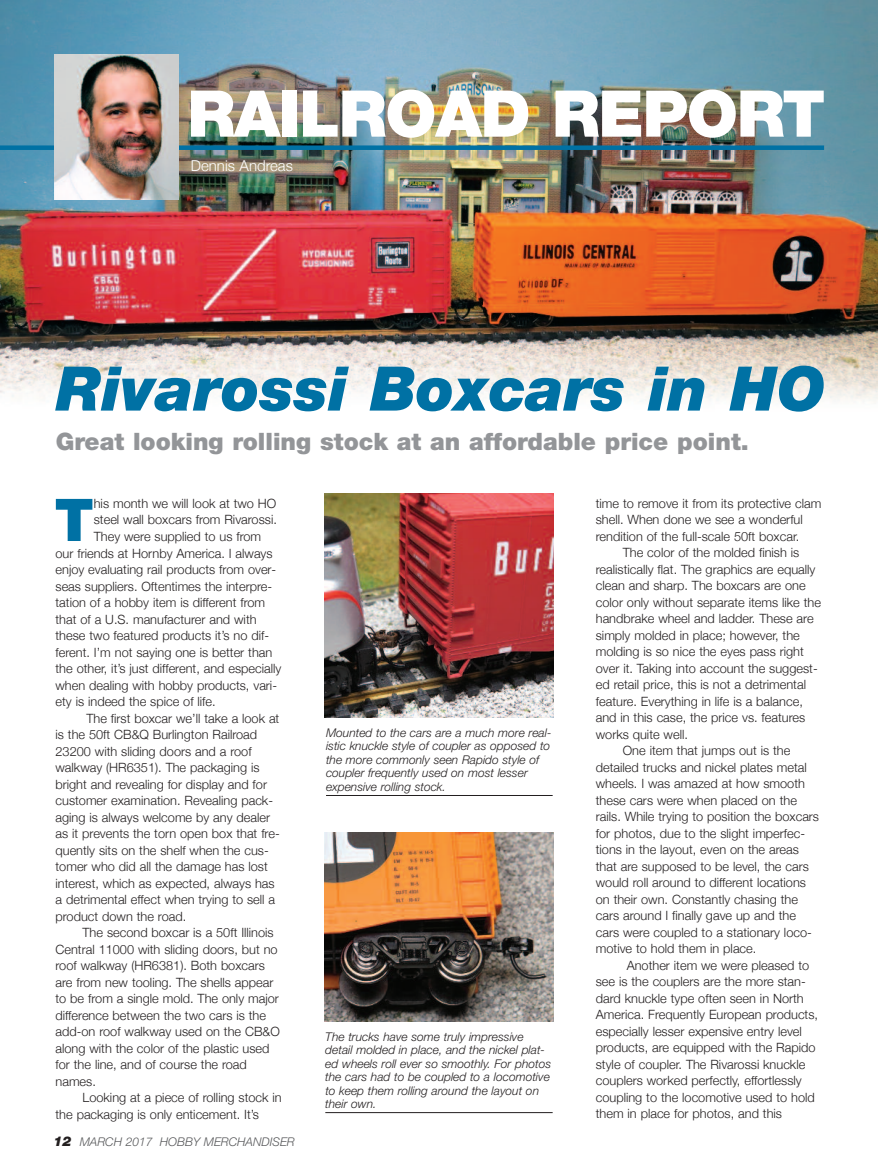
<style>
.page{position:relative;width:878px;height:1175px;background:#fff}
.page>*{position:absolute;margin:0;border:0;box-sizing:border-box;transform-origin:0 0}
.t1{font:900 64.5px "Helvetica Neue";letter-spacing:-.02em;color:#fff}
.t2{font:italic 900 61.5px "Helvetica Neue";color:#0071a4}
.t3{font:900 58.95px "Helvetica Neue";color:#0071a4}
.t4{font:900 24px "Helvetica Neue";color:#939598}
.t5{font:300 15px "Helvetica Neue";color:#fff}
.t6{font:300 12.75px "Helvetica Neue";color:#231f20}
.t7{font:italic 300 12px/13.5px "Helvetica Neue";color:#231f20}
.t8{font:italic 300 12px "Helvetica Neue";color:#57585a}
.s1{font-weight:900;font-size:13.5px;color:#231f20}
</style>
<div class="page">
<img style="left:0;top:0;width:878px;height:403px">
<div style="left:0;top:145px;width:824px;height:5px;background:#0071a4"></div>
<img style="left:54px;top:55px;width:125px;height:145px">
<hr style="left:326px;top:795px;width:226px;height:1px;background:#231f20">
<img style="left:324px;top:493px;width:230px;height:225px">
<hr style="left:325px;top:1112px;width:227px;height:1px;background:#231f20">
<img style="left:324px;top:832px;width:229px;height:189px">
<h1 class="t1" style="left:187px;top:91px;width:639px">RAILROAD REPORT</h1>
<p class="t5" style="left:191px;top:156px;width:104px">Dennis Andreas</p>
<h2 class="t2" style="left:56px;top:367px;width:771px">Rivarossi Boxcars in HO</h2>
<h3 class="t4" style="left:56px;top:433px;width:694px">Great looking rolling stock at an affordable price point.</h3>
<h3 class="t3" style="left:54px;top:499px;width:41px">T</h3>
<p class="t6" style="left:94px;top:495px;width:184px">his month we will look at two HO</p>
<p class="t6" style="left:94px;top:512px;width:185px">steel wall boxcars from Rivarossi.</p>
<p class="t6" style="left:94px;top:528px;width:169px">They were supplied to us from</p>
<p class="t6" style="left:56px;top:545px;width:219px">our friends at Hornby America. I always</p>
<p class="t6" style="left:56px;top:561px;width:222px">enjoy evaluating rail products from over-</p>
<p class="t6" style="left:56px;top:578px;width:218px">seas suppliers. Oftentimes the interpre-</p>
<p class="t6" style="left:56px;top:594px;width:211px">tation of a hobby item is different from</p>
<p class="t6" style="left:56px;top:611px;width:202px">that of a U.S. manufacturer and with</p>
<p class="t6" style="left:56px;top:627px;width:215px">these two featured products it’s no dif-</p>
<p class="t6" style="left:56px;top:644px;width:218px">ferent. I’m not saying one is better than</p>
<p class="t6" style="left:56px;top:660px;width:227px">the other, it’s just different, and especially</p>
<p class="t6" style="left:56px;top:677px;width:223px">when dealing with hobby products, vari-</p>
<p class="t6" style="left:56px;top:693px;width:162px">ety is indeed the spice of life.</p>
<p class="t6" style="left:86px;top:710px;width:194px">The first boxcar we’ll take a look at</p>
<p class="t6" style="left:56px;top:726px;width:203px">is the 50ft CB&amp;Q Burlington Railroad</p>
<p class="t6" style="left:56px;top:743px;width:198px">23200 with sliding doors and a roof</p>
<p class="t6" style="left:56px;top:759px;width:205px">walkway (HR6351). The packaging is</p>
<p class="t6" style="left:56px;top:776px;width:213px">bright and revealing for display and for</p>
<p class="t6" style="left:56px;top:792px;width:219px">customer examination. Revealing pack-</p>
<p class="t6" style="left:56px;top:809px;width:216px">aging is always welcome by any dealer</p>
<p class="t6" style="left:56px;top:825px;width:226px">as it prevents the torn open box that fre-</p>
<p class="t6" style="left:56px;top:842px;width:215px">quently sits on the shelf when the cus-</p>
<p class="t6" style="left:56px;top:858px;width:214px">tomer who did all the damage has lost</p>
<p class="t6" style="left:56px;top:875px;width:221px">interest, which as expected, always has</p>
<p class="t6" style="left:56px;top:891px;width:221px">a detrimental effect when trying to sell a</p>
<p class="t6" style="left:56px;top:908px;width:132px">product down the road.</p>
<p class="t6" style="left:83px;top:924px;width:193px">The second boxcar is a 50ft Illinois</p>
<p class="t6" style="left:56px;top:941px;width:224px">Central 11000 with sliding doors, but no</p>
<p class="t6" style="left:56px;top:957px;width:211px">roof walkway (HR6381). Both boxcars</p>
<p class="t6" style="left:56px;top:974px;width:219px">are from new tooling. The shells appear</p>
<p class="t6" style="left:56px;top:990px;width:225px">to be from a single mold. The only major</p>
<p class="t6" style="left:56px;top:1007px;width:212px">difference between the two cars is the</p>
<p class="t6" style="left:56px;top:1023px;width:226px">add-on roof walkway used on the CB&amp;O</p>
<p class="t6" style="left:56px;top:1040px;width:215px">along with the color of the plastic used</p>
<p class="t6" style="left:56px;top:1056px;width:193px">for the line, and of course the road</p>
<p class="t6" style="left:56px;top:1073px;width:42px">names.</p>
<p class="t6" style="left:83px;top:1089px;width:201px">Looking at a piece of rolling stock in</p>
<p class="t6" style="left:56px;top:1106px;width:205px">the packaging is only enticement. It’s</p>
<p class="t8" style="left:54px;top:1137px;width:243px"><span class="s1">12</span> MARCH 2017 HOBBY MERCHANDISER</p>
<p class="t7" style="left:326px;top:727px;width:227px">Mounted to the cars are a much more real&shy;istic knuckle style of coupler as opposed to the more commonly seen Rapido style of coupler frequently used on most lesser expensive rolling stock.</p>
<p class="t7" style="left:325px;top:1030px;width:227px">The trucks have some truly impressive detail molded in place, and the nickel plat&shy;ed wheels roll ever so smoothly. For photos the cars had to be coupled to a locomotive to keep them rolling around the layout on their own.</p>
<p class="t6" style="left:596px;top:495px;width:227px">time to remove it from its protective clam</p>
<p class="t6" style="left:595px;top:512px;width:208px">shell. When done we see a wonderful</p>
<p class="t6" style="left:595px;top:528px;width:205px">rendition of the full-scale 50ft boxcar.</p>
<p class="t6" style="left:623px;top:545px;width:178px">The color of the molded finish is</p>
<p class="t6" style="left:596px;top:561px;width:221px">realistically flat. The graphics are equally</p>
<p class="t6" style="left:596px;top:578px;width:211px">clean and sharp. The boxcars are one</p>
<p class="t6" style="left:596px;top:594px;width:227px">color only without separate items like the</p>
<p class="t6" style="left:596px;top:611px;width:219px">handbrake wheel and ladder. These are</p>
<p class="t6" style="left:596px;top:627px;width:205px">simply molded in place; however, the</p>
<p class="t6" style="left:596px;top:644px;width:209px">molding is so nice the eyes pass right</p>
<p class="t6" style="left:596px;top:660px;width:223px">over it. Taking into account the suggest-</p>
<p class="t6" style="left:596px;top:677px;width:212px">ed retail price, this is not a detrimental</p>
<p class="t6" style="left:596px;top:693px;width:208px">feature. Everything in life is a balance,</p>
<p class="t6" style="left:596px;top:710px;width:211px">and in this case, the price vs. features</p>
<p class="t6" style="left:596px;top:726px;width:94px">works quite well.</p>
<p class="t6" style="left:623px;top:743px;width:169px">One item that jumps out is the</p>
<p class="t6" style="left:596px;top:759px;width:213px">detailed trucks and nickel plates metal</p>
<p class="t6" style="left:596px;top:776px;width:211px">wheels. I was amazed at how smooth</p>
<p class="t6" style="left:596px;top:792px;width:203px">these cars were when placed on the</p>
<p class="t6" style="left:596px;top:809px;width:225px">rails. While trying to position the boxcars</p>
<p class="t6" style="left:596px;top:825px;width:211px">for photos, due to the slight imperfec-</p>
<p class="t6" style="left:596px;top:842px;width:205px">tions in the layout, even on the areas</p>
<p class="t6" style="left:596px;top:858px;width:214px">that are supposed to be level, the cars</p>
<p class="t6" style="left:596px;top:875px;width:212px">would roll around to different locations</p>
<p class="t6" style="left:596px;top:891px;width:204px">on their own. Constantly chasing the</p>
<p class="t6" style="left:596px;top:908px;width:202px">cars around I finally gave up and the</p>
<p class="t6" style="left:596px;top:924px;width:217px">cars were coupled to a stationary loco-</p>
<p class="t6" style="left:596px;top:941px;width:162px">motive to hold them in place.</p>
<p class="t6" style="left:626px;top:957px;width:184px">Another item we were pleased to</p>
<p class="t6" style="left:596px;top:974px;width:211px">see is the couplers are the more stan-</p>
<p class="t6" style="left:596px;top:990px;width:209px">dard knuckle type often seen in North</p>
<p class="t6" style="left:596px;top:1007px;width:224px">America. Frequently European products,</p>
<p class="t6" style="left:596px;top:1023px;width:207px">especially lesser expensive entry level</p>
<p class="t6" style="left:596px;top:1040px;width:221px">products, are equipped with the Rapido</p>
<p class="t6" style="left:596px;top:1056px;width:211px">style of coupler. The Rivarossi knuckle</p>
<p class="t6" style="left:596px;top:1073px;width:207px">couplers worked perfectly, effortlessly</p>
<p class="t6" style="left:596px;top:1089px;width:220px">coupling to the locomotive used to hold</p>
<p class="t6" style="left:596px;top:1106px;width:188px">them in place for photos, and this</p>
</div>
